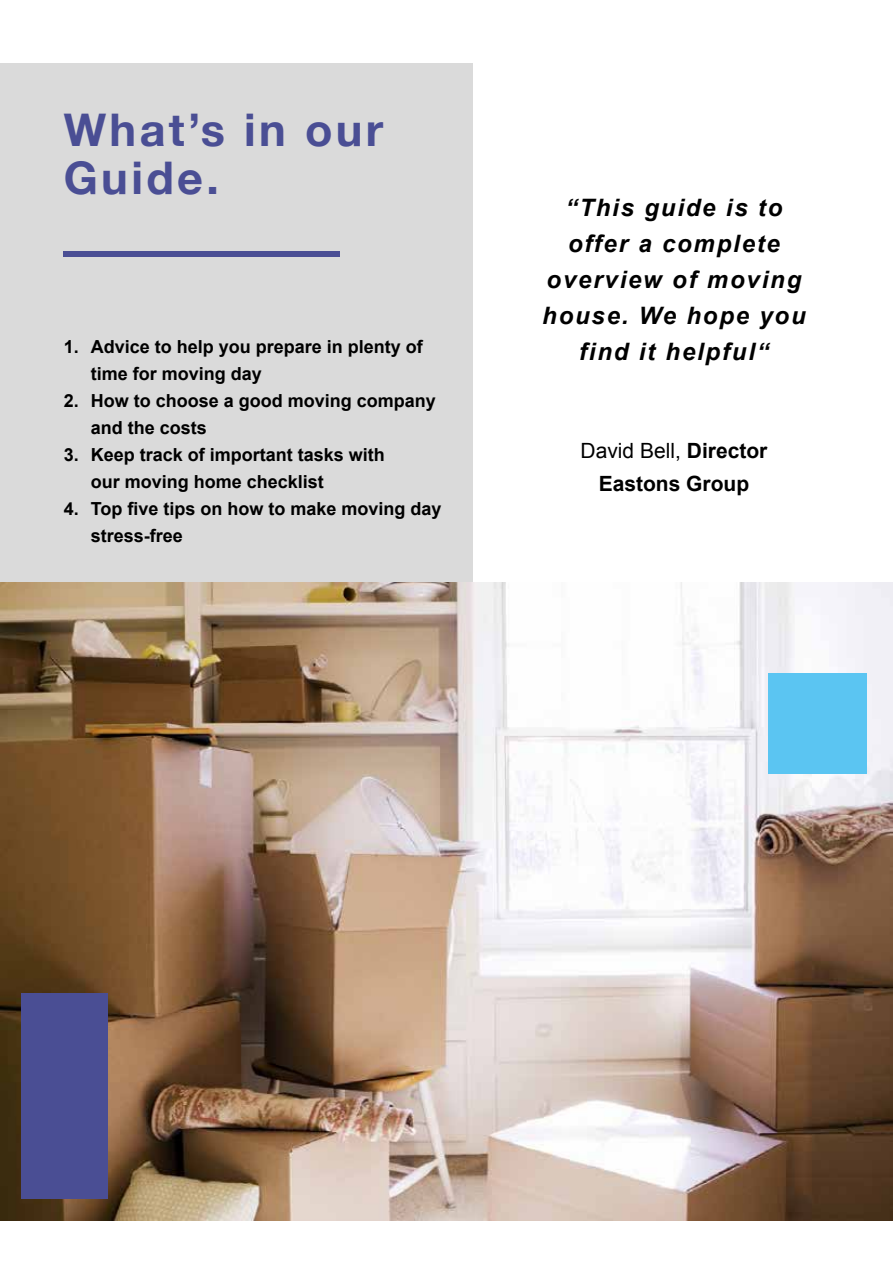
<style>
.page{position:relative;width:893px;height:1263px;background:#fff}
.page>*{position:absolute;margin:0;border:0;box-sizing:border-box;transform-origin:0 0}
.t1{font:700 45px/48px "Helvetica Neue";letter-spacing:.075em;color:#4a4e94}
.t2{font:italic 700 24px/36px "Arial";letter-spacing:.075em;color:#000;text-align:center}
.t3{font:700 21px/33px "Arial";color:#000;text-align:center}
.t4{font:700 18px/27px "Arial";color:#000}
.s1{font-weight:400}
</style>
<div class="page">
<div style="left:0;top:64px;width:473px;height:708px;background:#dadada"></div>
<div style="left:64px;top:251px;width:276px;height:6px;background:#4a4e94"></div>
<img style="left:0;top:583px;width:893px;height:637px">
<div style="left:768px;top:673px;width:99px;height:100px;background:#5bc5f2"></div>
<div style="left:21px;top:994px;width:86px;height:205px;background:#4a4e94"></div>
<h1 class="t1" style="left:64px;top:107px;width:321px">What’s in our<br>Guide.</h1>
<p class="t4" style="left:91px;top:334px;width:334px;text-indent:-27px">1. Advice to help you prepare in plenty of time for moving day</p>
<p class="t4" style="left:91px;top:388px;width:347px;text-indent:-27px">2. How to choose a good moving company and the costs</p>
<p class="t4" style="left:91px;top:442px;width:296px;text-indent:-27px">3. Keep track of important tasks with our moving home checklist</p>
<p class="t4" style="left:91px;top:496px;width:352px;text-indent:-27px">4. Top five tips on how to make moving day stress-free</p>
<h2 class="t2" style="left:542px;top:191px;width:265px">“This guide is to offer a complete overview of moving house. We hope you find it helpful“</h2>
<p class="t3" style="left:581px;top:434px;width:188px"><span class="s1">David Bell,</span> Director<br>Eastons Group</p>
</div>
